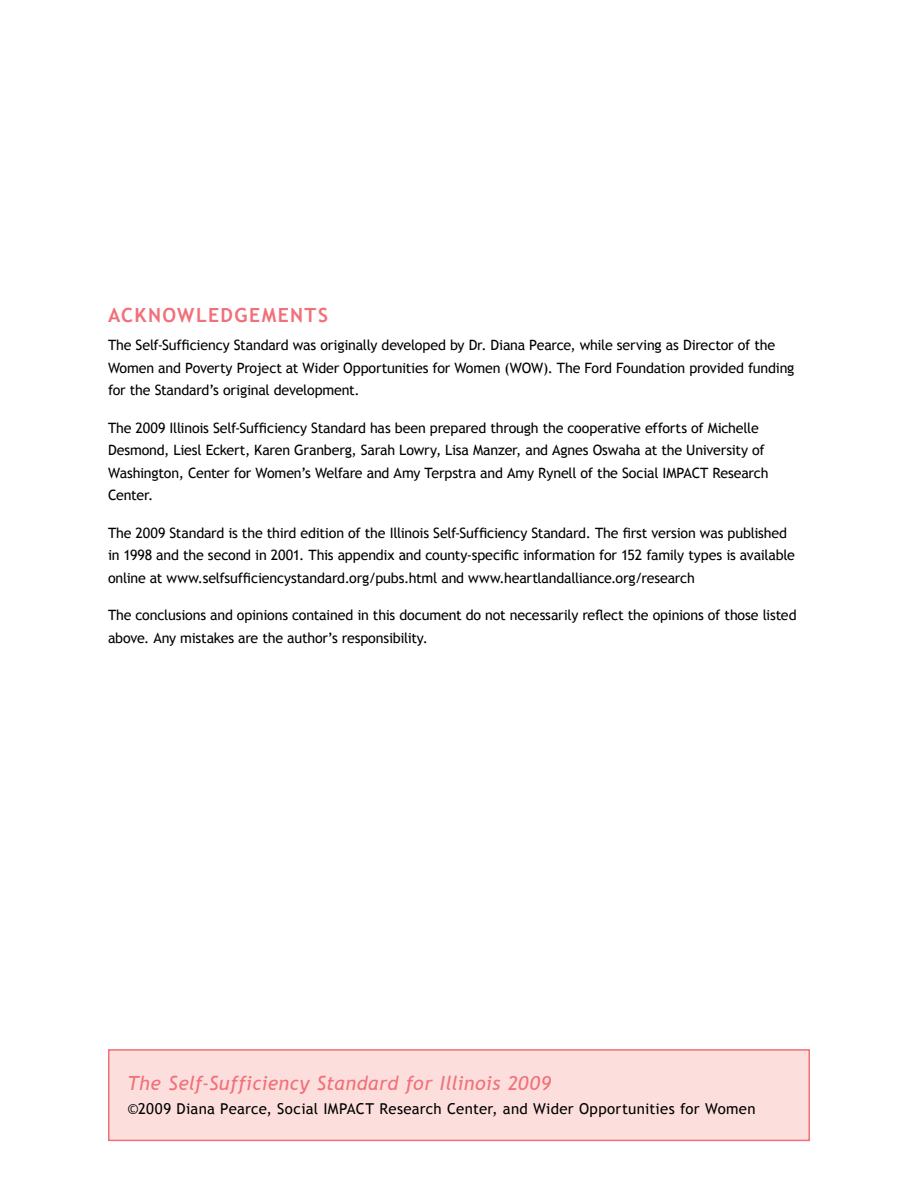
<style>
.page{position:relative;width:918px;height:1188px;background:#fff}
.page>*{position:absolute;margin:0;border:0;box-sizing:border-box;transform-origin:0 0}
.Copyright_A{font:italic 19.5px "Trebuchet MS";letter-spacing:.015em;color:#f17079}
._02-subhead{font:700 19.5px "Trebuchet MS";letter-spacing:.075em;color:#f17079}
.Copyright_B{font:15px "Trebuchet MS";letter-spacing:.015em;color:#000}
.Preface_Body{font:14.25px/22.5px "Trebuchet MS";letter-spacing:-.015em;color:#000}
</style>
<div class="page">
<div style="left:109px;top:1050px;width:700px;height:90px;background:#fcdfdc"></div>
<div style="left:108px;top:1049px;width:702px;height:92px;border:2px solid #f17079"></div>
<p class="_02-subhead" style="left:108px;top:303px;width:222px">ACKNOWLEDGEMENTS</p>
<p class="Preface_Body" style="left:108px;top:334px;width:688px">The Self-Sufficiency Standard was originally developed by Dr. Diana Pearce, while serving as Director of the<br>Women and Poverty Project at Wider Opportunities for Women (WOW). The Ford Foundation provided funding for the Standard’s original development.</p>
<p class="Preface_Body" style="left:108px;top:417px;width:662px">The 2009 Illinois Self-Sufficiency Standard has been prepared through the cooperative efforts of Michelle Desmond, Liesl Eckert, Karen Granberg, Sarah Lowry, Lisa Manzer, and Agnes Oswaha at the University of Washington, Center for Women’s Welfare and Amy Terpstra and Amy Rynell of the Social IMPACT Research Center.</p>
<p class="Preface_Body" style="left:108px;top:522px;width:689px">The 2009 Standard is the third edition of the Illinois Self-Sufficiency Standard. The first version was published in 1998 and the second in 2001. This appendix and county-specific information for 152 family types is available online at www.selfsufficiencystandard.org/pubs.html and www.heartlandalliance.org/research</p>
<p class="Preface_Body" style="left:108px;top:604px;width:690px">The conclusions and opinions contained in this document do not necessarily reflect the opinions of those listed above. Any mistakes are the author’s responsibility.</p>
<p class="Copyright_A" style="left:128px;top:1072px;width:425px">The Self-Sufficiency Standard for Illinois 2009</p>
<p class="Copyright_B" style="left:128px;top:1100px;width:630px">©2009 Diana Pearce, Social IMPACT Research Center, and Wider Opportunities for Women</p>
</div>
